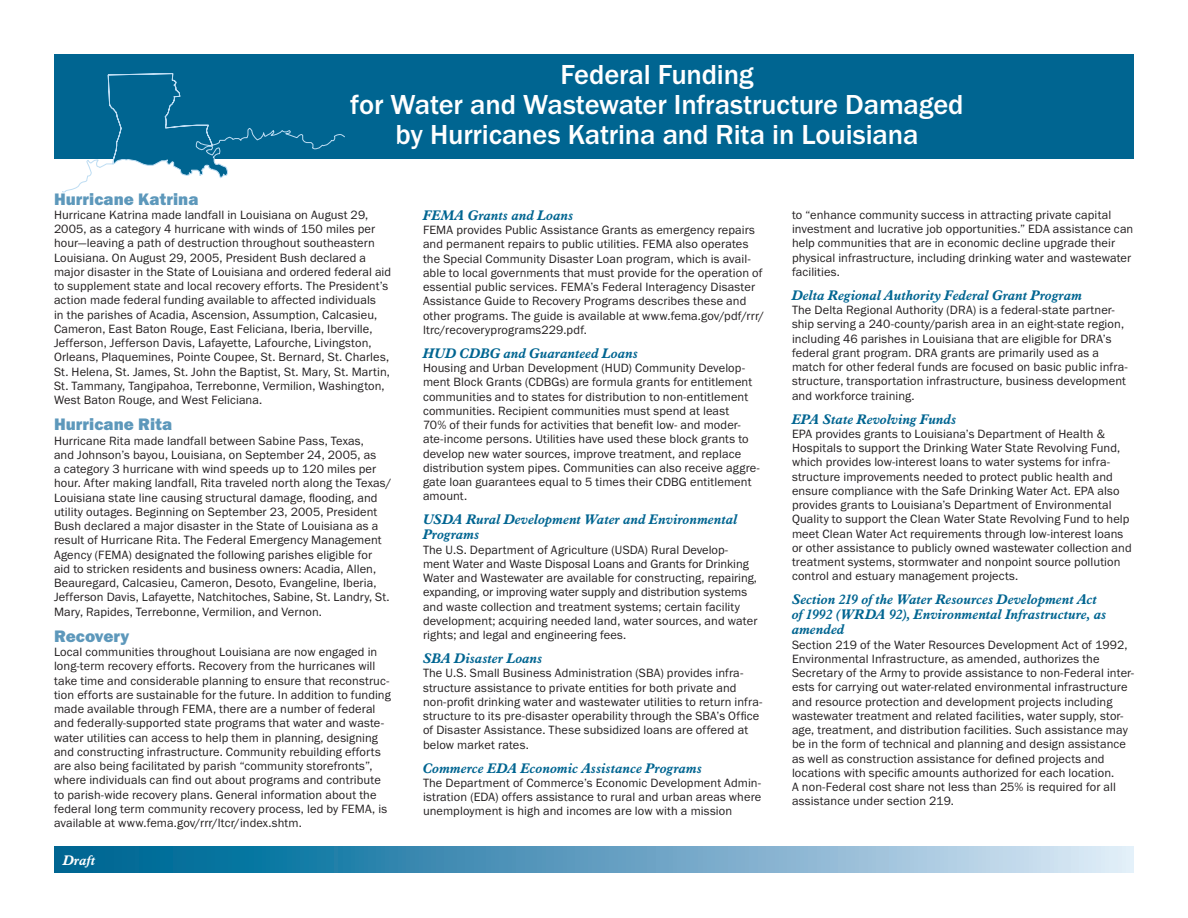
<style>
.page{position:relative;width:1188px;height:918px;background:#fff}
.page>*{position:absolute;margin:0;border:0;box-sizing:border-box;transform-origin:0 0}
.t1{font:700 28.5px/30px "Franklin Gothic";letter-spacing:-.005em;color:#fff;text-align:center}
.t2{font:800 17.25px "Franklin Gothic H";letter-spacing:.005em;color:#5d98bb}
.t3{font:italic 700 13.5px/15px "Aldine 721 BT";letter-spacing:.005em;color:#006591}
.t4{font:italic 700 13.5px "Aldine 721 BT";letter-spacing:.01em;color:#fff}
.t5{font:12.45px/14.2px "Franklin Gothic";letter-spacing:.01em;color:#231f20}
</style>
<div class="page">
<div style="left:54px;top:846px;width:1080px;height:27px;background:linear-gradient(to right,#005d8e,#dce5f5)"></div>
<div style="left:54px;top:54px;width:1080px;height:104px;background:#006591"></div>
<svg style="left:62px;top:73px;width:283px;height:119px"></svg>
<h1 class="t1" style="left:350px;top:60px;width:615px">Federal Funding<br>for Water and Wastewater Infrastructure Damaged by Hurricanes Katrina and Rita in Louisiana</h1>
<h2 class="t2" style="left:54px;top:189px;width:146px">Hurricane Katrina</h2>
<p class="t5" style="left:54px;top:208px;width:339px">Hurricane Katrina made landfall in Louisiana on August 29, 2005, as a category 4 hurricane with winds of 150 miles per hour—leaving a path of destruction throughout southeastern Louisiana. On August 29, 2005, President Bush declared a major disaster in the State of Louisiana and ordered federal aid to supplement state and local recovery efforts. The President’s action made federal funding available to affected individuals<br>in the parishes of Acadia, Ascension, Assumption, Calcasieu, Cameron, East Baton Rouge, East Feliciana, Iberia, Iberville, Jefferson, Jefferson Davis, Lafayette, Lafourche, Livingston, Orleans, Plaquemines, Pointe Coupee, St. Bernard, St. Charles, St. Helena, St. James, St. John the Baptist, St. Mary, St. Martin, St. Tammany, Tangipahoa, Terrebonne, Vermilion, Washington, West Baton Rouge, and West Feliciana.</p>
<h2 class="t2" style="left:54px;top:415px;width:120px">Hurricane Rita</h2>
<p class="t5" style="left:54px;top:433px;width:339px">Hurricane Rita made landfall between Sabine Pass, Texas,<br>and Johnson’s bayou, Louisiana, on September 24, 2005, as<br>a category 3 hurricane with wind speeds up to 120 miles per hour. After making landfall, Rita traveled north along the Texas/ Louisiana state line causing structural damage, flooding, and utility outages. Beginning on September 23, 2005, President Bush declared a major disaster in the State of Louisiana as a result of Hurricane Rita. The Federal Emergency Management Agency (FEMA) designated the following parishes eligible for aid to stricken residents and business owners: Acadia, Allen, Beauregard, Calcasieu, Cameron, Desoto, Evangeline, Iberia, Jefferson Davis, Lafayette, Natchitoches, Sabine, St. Landry, St.<br>Mary, Rapides, Terrebonne, Vermilion, and Vernon.</p>
<h2 class="t2" style="left:54px;top:626px;width:77px">Recovery</h2>
<p class="t5" style="left:54px;top:645px;width:338px">Local communities throughout Louisiana are now engaged in long-term recovery efforts. Recovery from the hurricanes will take time and considerable planning to ensure that reconstruc&shy;tion efforts are sustainable for the future. In addition to funding made available through FEMA, there are a number of federal and federally-supported state programs that water and waste&shy;water utilities can access to help them in planning, designing and constructing infrastructure. Community rebuilding efforts are also being facilitated by parish “community storefronts”, where individuals can find out about programs and contribute to parish-wide recovery plans. General information about the federal long term community recovery process, led by FEMA, is available at www.fema.gov/rrr/ltcr/index.shtm.</p>
<p class="t4" style="left:63px;top:852px;width:34px">Draft</p>
<p class="t3" style="left:423px;top:207px;width:152px">FEMA Grants and Loans</p>
<p class="t5" style="left:423px;top:223px;width:343px">FEMA provides Public Assistance Grants as emergency repairs and permanent repairs to public utilities. FEMA also operates the Special Community Disaster Loan program, which is avail&shy;able to local governments that must provide for the operation of essential public services. FEMA’s Federal Interagency Disaster Assistance Guide to Recovery Programs describes these and other programs. The guide is available at www.fema.gov/pdf/rrr/ ltrc/recoveryprograms229.pdf.</p>
<p class="t3" style="left:423px;top:345px;width:217px">HUD CDBG and Guaranteed Loans</p>
<p class="t5" style="left:423px;top:361px;width:338px">Housing and Urban Development (HUD) Community Develop&shy;ment Block Grants (CDBGs) are formula grants for entitlement communities and to states for distribution to non-entitlement communities. Recipient communities must spend at least<br>70% of their funds for activities that benefit low- and moder&shy;ate-income persons. Utilities have used these block grants to develop new water sources, improve treatment, and replace distribution system pipes. Communities can also receive aggre&shy;gate loan guarantees equal to 5 times their CDBG entitlement amount.</p>
<p class="t3" style="left:423px;top:512px;width:316px">USDA Rural Development Water and Environmental<br>Programs</p>
<p class="t5" style="left:423px;top:543px;width:336px">The U.S. Department of Agriculture (USDA) Rural Develop&shy;ment Water and Waste Disposal Loans and Grants for Drinking Water and Wastewater are available for constructing, repairing, expanding, or improving water supply and distribution systems and waste collection and treatment systems; certain facility development; acquiring needed land, water sources, and water rights; and legal and engineering fees.</p>
<p class="t3" style="left:423px;top:651px;width:121px">SBA Disaster Loans</p>
<p class="t5" style="left:423px;top:666px;width:341px">The U.S. Small Business Administration (SBA) provides infra&shy;structure assistance to private entities for both private and non-profit drinking water and wastewater utilities to return infra&shy;structure to its pre-disaster operability through the SBA’s Office of Disaster Assistance. These subsidized loans are offered at below market rates.</p>
<p class="t3" style="left:423px;top:760px;width:281px">Commerce EDA Economic Assistance Programs</p>
<p class="t5" style="left:423px;top:776px;width:340px;text-align:justify">The Department of Commerce’s Economic Development Admin&shy;istration (EDA) offers assistance to rural and urban areas where unemployment is high and incomes are low with a mission</p>
<p class="t5" style="left:792px;top:208px;width:343px">to “enhance community success in attracting private capital investment and lucrative job opportunities.” EDA assistance can help communities that are in economic decline upgrade their physical infrastructure, including drinking water and wastewater facilities.</p>
<p class="t3" style="left:792px;top:287px;width:292px">Delta Regional Authority Federal Grant Program</p>
<p class="t5" style="left:792px;top:303px;width:337px">The Delta Regional Authority (DRA) is a federal-state partner&shy;ship serving a 240-county/parish area in an eight-state region, including 46 parishes in Louisiana that are eligible for DRA’s federal grant program. DRA grants are primarily used as a match for other federal funds are focused on basic public infra&shy;structure, transportation infrastructure, business development and workforce training.</p>
<p class="t3" style="left:792px;top:411px;width:166px">EPA State Revolving Funds</p>
<p class="t5" style="left:792px;top:427px;width:341px">EPA provides grants to Louisiana’s Department of Health &amp; Hospitals to support the Drinking Water State Revolving Fund, which provides low-interest loans to water systems for infra&shy;structure improvements needed to protect public health and ensure compliance with the Safe Drinking Water Act. EPA also provides grants to Louisiana’s Department of Environmental Quality to support the Clean Water State Revolving Fund to help meet Clean Water Act requirements through low-interest loans or other assistance to publicly owned wastewater collection and treatment systems, stormwater and nonpoint source pollution control and estuary management projects.</p>
<p class="t3" style="left:792px;top:592px;width:316px">Section 219 of the Water Resources Development Act of 1992 (WRDA 92), Environmental Infrastructure, as amended</p>
<p class="t5" style="left:792px;top:638px;width:344px">Section 219 of the Water Resources Development Act of 1992, Environmental Infrastructure, as amended, authorizes the Secretary of the Army to provide assistance to non-Federal inter&shy;ests for carrying out water-related environmental infrastructure and resource protection and development projects including wastewater treatment and related facilities, water supply, stor&shy;age, treatment, and distribution facilities. Such assistance may be in the form of technical and planning and design assistance as well as construction assistance for defined projects and locations with specific amounts authorized for each location.<br>A non-Federal cost share not less than 25% is required for all assistance under section 219.</p>
</div>
